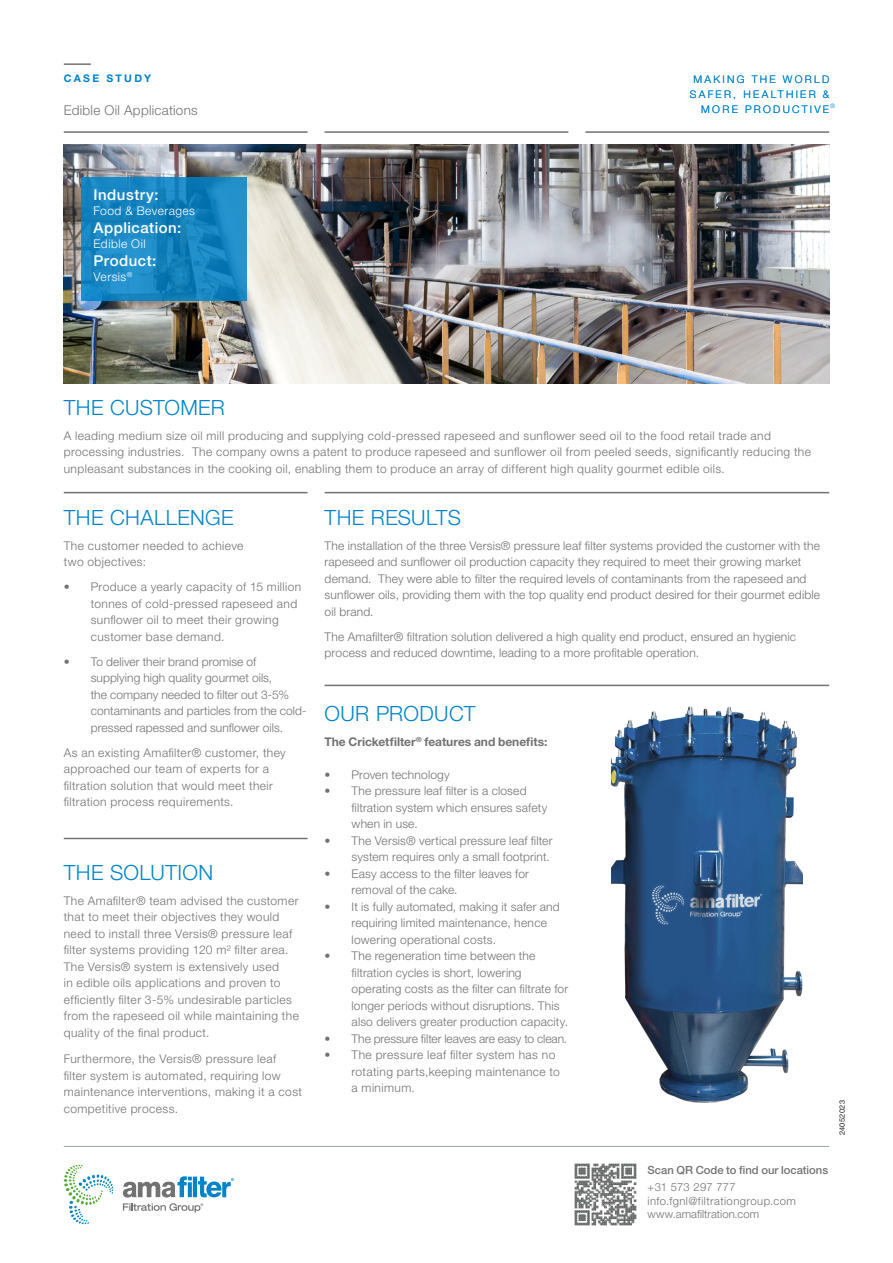
<style>
.page{position:relative;width:893px;height:1263px;background:#fff}
.page>*{position:absolute;margin:0;border:0;box-sizing:border-box;transform-origin:0 0}
.SUBTITLE{font:300 21px "Helvetica Neue LT Std";letter-spacing:.015em;color:#0083ca}
.BODY{font:500 15px "Helvetica Neue LT Std";letter-spacing:.03em;color:#fff}
.Market_-Header{font:300 13.5px "Helvetica Neue LT Std";letter-spacing:.02em;color:#717271}
.BODY-2{font:300 12px/16.5px "Helvetica Neue LT Std";letter-spacing:.02em;color:#717271}
.BODY-3{font:300 12px "Helvetica Neue LT Std";letter-spacing:-.005em;color:#717271}
.BODY-4{font:700 12px "Helvetica Neue LT Std";letter-spacing:-.005em;color:#717271}
.CASE_STUDY_TITLE{font:300 12px "Helvetica Neue LT Std";letter-spacing:.04em;color:#fff}
.Section-body{font:300 11.25px "Helvetica Neue LT Std";letter-spacing:.04em;color:#717271}
.Address_Contact_head{font:500 11.25px "Helvetica Neue LT Std";color:#717271}
.Folio-_hacia_corte{font:300 11.25px "Helvetica Neue LT Std";letter-spacing:.005em;color:#717271}
.body_-_highlight{font:300 11.25px "Helvetica Neue LT Std";letter-spacing:.015em;color:#717271}
.MAKING{font:300 10.5px "Helvetica Neue LT Std";letter-spacing:.22em;color:#0083ca}
.CASE_STUDY_TITLE-2{font:700 10.5px "Helvetica Neue LT Std";letter-spacing:.22em;color:#0083ca}
.modification_date{font:7.5px "Helvetica Neue LT Std";letter-spacing:.035em;color:#231f20}
.t1{font:300 6.15px "Helvetica Neue LT Std";color:#0083ca}
</style>
<div class="page">
<img style="left:64px;top:145px;width:765px;height:239px">
<svg style="left:64px;top:1165px;width:49px;height:59px"></svg>
<svg style="left:123px;top:1203px;width:80px;height:9px"></svg>
<svg style="left:123px;top:1176px;width:111px;height:21px"></svg>
<hr style="left:64px;top:1146px;width:765px;height:1px;background:#96a7a7">
<hr style="left:64px;top:63px;width:27px;height:2px;background:#717271">
<img style="left:574px;top:1163px;width:63px;height:63px">
<hr style="left:64px;top:838px;width:244px;height:1px;background:#717271">
<hr style="left:64px;top:131px;width:244px;height:2px;background:#717271">
<hr style="left:64px;top:492px;width:244px;height:1px;background:#717271">
<svg style="left:81px;top:177px;width:166px;height:123px;background:#1785c1"></svg>
<hr style="left:325px;top:131px;width:243px;height:2px;background:#717271">
<hr style="left:585px;top:131px;width:244px;height:2px;background:#717271">
<hr style="left:325px;top:492px;width:504px;height:1px;background:#717271">
<hr style="left:325px;top:685px;width:504px;height:1px;background:#717271">
<img style="left:612px;top:706px;width:191px;height:396px">
<p class="CASE_STUDY_TITLE-2" style="left:64px;top:72px;width:89px">CASE STUDY</p>
<p class="Market_-Header" style="left:64px;top:101px;width:135px">Edible Oil Applications</p>
<p class="BODY" style="left:94px;top:186px;width:67px">Industry:</p>
<p class="CASE_STUDY_TITLE" style="left:94px;top:204px;width:103px">Food &amp; Beverages</p>
<p class="BODY" style="left:94px;top:219px;width:89px">Application:</p>
<p class="CASE_STUDY_TITLE" style="left:94px;top:237px;width:54px">Edible Oil</p>
<p class="BODY" style="left:94px;top:252px;width:64px">Product:</p>
<p class="CASE_STUDY_TITLE" style="left:94px;top:270px;width:40px">Versis<sup>®</sup></p>
<p class="MAKING" style="left:693px;top:72px;width:137px">MAKING THE WORLD</p>
<p class="MAKING" style="left:690px;top:87px;width:141px">SAFER, HEALTHIER &amp;</p>
<p class="MAKING" style="left:701px;top:102px;width:129px">MORE PRODUCTIVE</p>
<p class="t1" style="left:830px;top:102px;width:6px">®</p>
<p class="SUBTITLE" style="left:64px;top:394px;width:163px">THE CUSTOMER</p>
<p class="BODY-2" style="left:64px;top:427px;width:749px">A leading medium size oil mill producing and supplying cold-pressed rapeseed and sunflower seed oil to the food retail trade and processing industries. The company owns a patent to produce rapeseed and sunflower oil from peeled seeds, significantly reducing the unpleasant substances in the cooking oil, enabling them to produce an array of different high quality gourmet edible oils.</p>
<p class="SUBTITLE" style="left:64px;top:504px;width:171px">THE CHALLENGE</p>
<p class="BODY-2" style="left:64px;top:537px;width:181px">The customer needed to achieve two objectives:</p>
<p class="BODY-2" style="left:91px;top:578px;width:212px;text-indent:-27px">• Produce a yearly capacity of 15 million tonnes of cold-pressed rapeseed and sunflower oil to meet their growing customer base demand.</p>
<p class="BODY-2" style="left:91px;top:653px;width:217px;text-indent:-27px">• To deliver their brand promise of supplying high quality gourmet oils,<br>the company needed to filter out 3-5% contaminants and particles from the cold&shy;pressed rapessed and sunflower oils.</p>
<p class="BODY-2" style="left:64px;top:744px;width:224px">As an existing Amafilter® customer, they approached our team of experts for a filtration solution that would meet their filtration process requirements.</p>
<p class="SUBTITLE" style="left:64px;top:859px;width:151px">THE SOLUTION</p>
<p class="BODY-2" style="left:64px;top:892px;width:237px">The Amafilter® team advised the customer that to meet their objectives they would need to install three Versis® pressure leaf filter systems providing 120 m² filter area.<br>The Versis® system is extensively used<br>in edible oils applications and proven to efficiently filter 3-5% undesirable particles from the rapeseed oil while maintaining the quality of the final product.</p>
<p class="BODY-2" style="left:64px;top:1051px;width:240px">Furthermore, the Versis® pressure leaf<br>filter system is automated, requiring low maintenance interventions, making it a cost competitive process.</p>
<p class="SUBTITLE" style="left:325px;top:504px;width:138px">THE RESULTS</p>
<p class="BODY-2" style="left:325px;top:537px;width:497px">The installation of the three Versis® pressure leaf filter systems provided the customer with the rapeseed and sunflower oil production capacity they required to meet their growing market demand. They were able to filter the required levels of contaminants from the rapeseed and sunflower oils, providing them with the top quality end product desired for their gourmet edible oil brand.</p>
<p class="BODY-2" style="left:325px;top:628px;width:473px">The Amafilter® filtration solution delivered a high quality end product, ensured an hygienic process and reduced downtime, leading to a more profitable operation.</p>
<p class="SUBTITLE" style="left:325px;top:701px;width:152px">OUR PRODUCT</p>
<p class="BODY-4" style="left:325px;top:734px;width:224px">The Cricketfilter<sup>®</sup> features and benefits:</p>
<p class="BODY-2" style="left:325px;top:766px;width:127px">• Proven technology</p>
<p class="BODY-2" style="left:352px;top:783px;width:197px;text-indent:-27px">• The pressure leaf filter is a closed filtration system which ensures safety when in use.</p>
<p class="BODY-2" style="left:325px;top:832px;width:229px;text-align:right">• The Versis® vertical pressure leaf filter system requires only a small footprint.</p>
<p class="BODY-2" style="left:352px;top:865px;width:179px;text-indent:-27px">• Easy access to the filter leaves for removal of the cake.</p>
<p class="BODY-2" style="left:352px;top:898px;width:210px;text-indent:-27px">• It is fully automated, making it safer and requiring limited maintenance, hence lowering operational costs.</p>
<p class="BODY-2" style="left:352px;top:948px;width:218px;text-indent:-27px">• The regeneration time between the filtration cycles is short, lowering operating costs as the filter can filtrate for longer periods without disruptions. This also delivers greater production capacity.</p>
<p class="BODY-3" style="left:325px;top:1031px;width:244px">• The pressure filter leaves are easy to clean.</p>
<p class="BODY-2" style="left:352px;top:1047px;width:210px;text-indent:-27px">• The pressure leaf filter system has no rotating parts,keeping maintenance to a minimum.</p>
<p class="modification_date" style="left:838px;top:1135px;width:37px;rotate:-90deg">24052023</p>
<p class="Address_Contact_head" style="left:647px;top:1163px;width:182px">Scan QR Code to find our locations</p>
<p class="body_-_highlight" style="left:647px;top:1180px;width:90px">+31 573 297 777</p>
<p class="Section-body" style="left:647px;top:1194px;width:150px">info.fgnl@filtrationgroup.com</p>
<p class="Folio-_hacia_corte" style="left:647px;top:1207px;width:113px">www.amafiltration.com</p>
</div>
